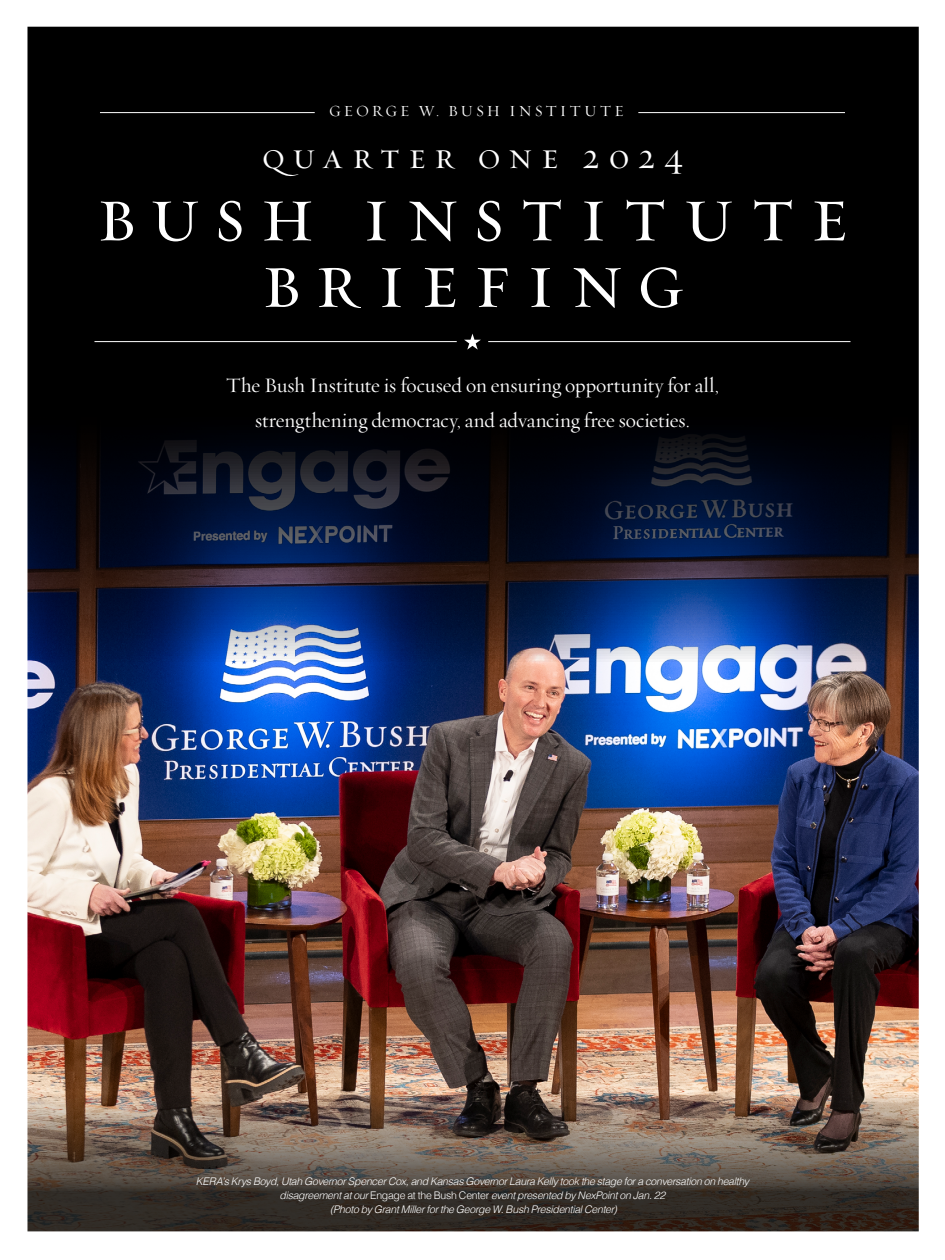
<style>
.page{position:relative;width:945px;height:1260px;background:#fff}
.page>*{position:absolute;margin:0;border:0;box-sizing:border-box;transform-origin:0 0}
.t1{font:80.5px/66.5px "Requiem Display";letter-spacing:.195em;color:#fff;text-align:center}
.t2{font:36.75px "Requiem Display";letter-spacing:.235em;color:#fff}
.t3{font:21px/35px "Requiem Display";color:#fff;text-align:center}
.t4{font:15.75px "Requiem Display";letter-spacing:.185em;color:#fff}
.t5{font:italic 300 10.5px/14px "Helvetica";letter-spacing:-.025em;color:#fff;text-align:center}
.s1{font-style:normal}
</style>
<div class="page">
<img style="left:27px;top:26px;width:892px;height:1206px">
<hr style="left:100px;top:112px;width:215px;height:1px;background:#fff">
<hr style="left:638px;top:112px;width:207px;height:1px;background:#fff">
<svg style="left:464px;top:334px;width:17px;height:16px"></svg>
<hr style="left:488px;top:341px;width:362px;height:1px;background:#fff">
<hr style="left:95px;top:341px;width:362px;height:1px;background:#fff">
<h3 class="t4" style="left:329px;top:100px;width:296px">GEORGE W. BUSH INSTITUTE</h3>
<h2 class="t2" style="left:262px;top:130px;width:422px">quarter one 2024</h2>
<h1 class="t1" style="left:97px;top:178px;width:753px">bush institute briefing</h1>
<h3 class="t3" style="left:226px;top:368px;width:494px">The Bush Institute is focused on ensuring opportunity for all, strengthening democracy, and advancing free societies.</h3>
<p class="t5" style="left:196px;top:1174px;width:555px">KERA’s Krys Boyd, Utah Governor Spencer Cox, and Kansas Governor Laura Kelly took the stage for a conversation on healthy disagreement at our <span class="s1">Engage at the Bush Center</span> event presented by NexPoint on Jan. 22<br>(Photo by Grant Miller for the George W. Bush Presidential Center)</p>
</div>
